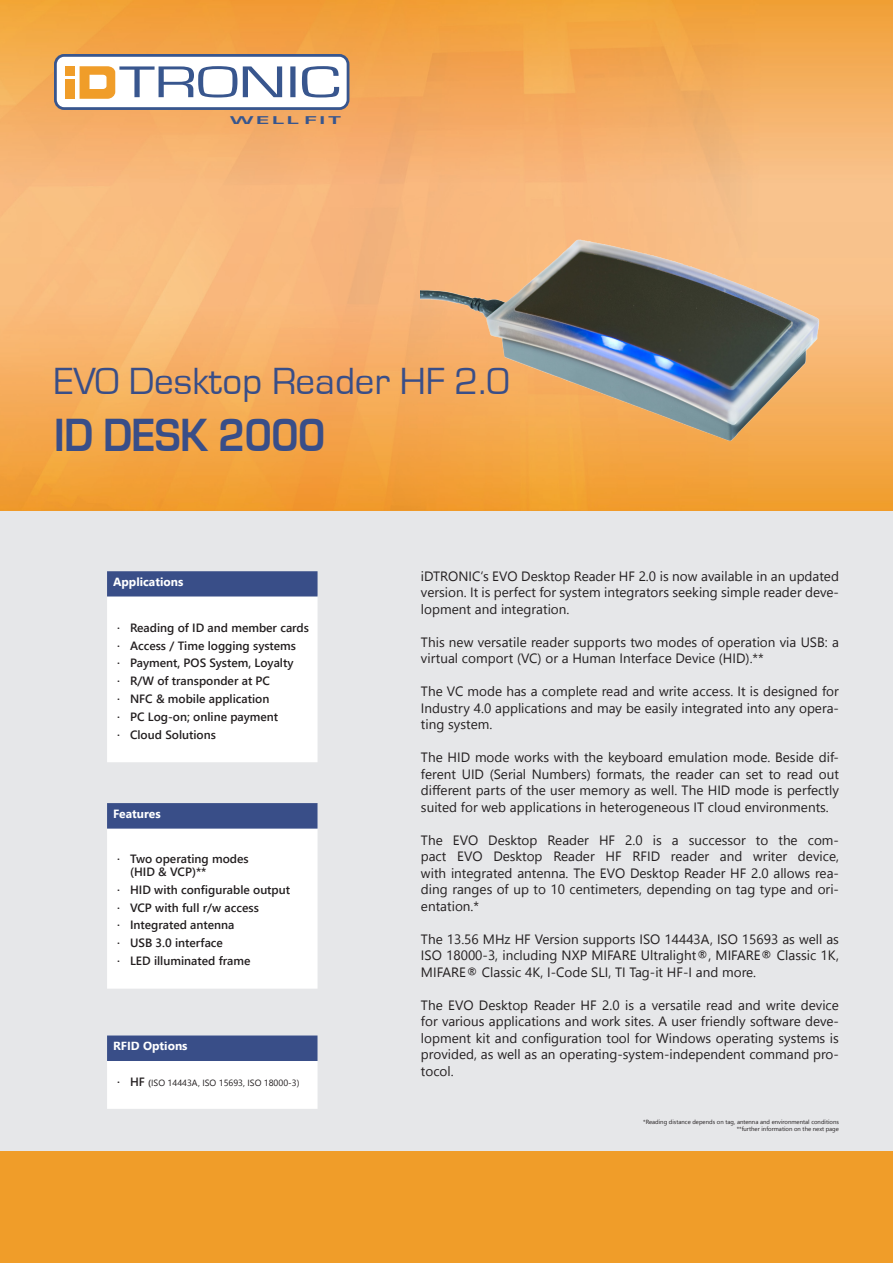
<style>
.page{position:relative;width:893px;height:1263px;background:#fff}
.page>*{position:absolute;margin:0;border:0;box-sizing:border-box;transform-origin:0 0}
.t1{font:700 48px "Eurostile T";letter-spacing:-.01em;color:#394e88;scale:.9 1}
.t2{font:39px "Eurostile T";color:#394e88}
.t3{font:600 18px "Minion Pro";color:#231f20}
.t4{font:13.5px/16.5px "Segoe UI";color:#231f20;text-align:justify}
.t5{font:600 12px/13.5px "Segoe UI";color:#231f20}
.Headline_White{font:700 12px "Segoe UI";color:#fff}
.t6{font:700 11.7px "Eurostile T";letter-spacing:.125em;color:#38568e;scale:2 1}
.t7{font:9px "Segoe UI";color:#231f20}
.t8{font:6px "Segoe UI";color:#231f20}
.s1{font-weight:600;font-size:12px}
.s2{font-weight:600}
</style>
<div class="page">
<div style="left:0;top:1px;width:893px;height:1262px;background:#e6e7e9"></div>
<img style="left:0;top:0;width:893px;height:510px">
<div style="left:0;top:1152px;width:893px;height:111px;background:#f09d29"></div>
<div style="left:55px;top:55px;width:293px;height:54px;background:#fff;border-radius:9px"></div>
<div style="left:54px;top:54px;width:295px;height:56px;border:3px solid #38568e;border-radius:9px"></div>
<div style="left:65px;top:66px;width:10px;height:10px;background:#f09d29"></div>
<div style="left:65px;top:79px;width:10px;height:20px;background:#f09d29"></div>
<svg style="left:80px;top:66px;width:259px;height:33px"></svg>
<img style="left:421px;top:183px;width:416px;height:297px">
<div style="left:110px;top:807px;width:205px;height:179px;background:#fff"></div>
<div style="left:107px;top:804px;width:211px;height:185px;border:6px solid #fff"></div>
<div style="left:110px;top:806px;width:205px;height:20px;background:#394e88"></div>
<div style="left:107px;top:803px;width:211px;height:26px;border:6px solid #394e88"></div>
<div style="left:110px;top:1038px;width:205px;height:68px;background:#fff"></div>
<div style="left:107px;top:1035px;width:211px;height:74px;border:6px solid #fff"></div>
<div style="left:110px;top:1038px;width:205px;height:20px;background:#394e88"></div>
<div style="left:107px;top:1035px;width:211px;height:26px;border:6px solid #394e88"></div>
<div style="left:110px;top:598px;width:205px;height:161px;background:#fff"></div>
<div style="left:107px;top:595px;width:211px;height:167px;border:6px solid #fff"></div>
<div style="left:110px;top:574px;width:205px;height:19px;background:#394e88"></div>
<div style="left:107px;top:571px;width:211px;height:25px;border:6px solid #394e88"></div>
<p class="t6" style="left:230px;top:114px;width:57px">WELL FIT</p>
<p class="t2" style="left:54px;top:360px;width:458px">EVO Desktop Reader HF 2.0</p>
<p class="t1" style="left:54px;top:409px;width:303px">ID DESK 2000</p>
<p class="Headline_White" style="left:113px;top:572px;width:72px">Applications</p>
<p class="t5" style="left:117px;top:621px;width:193px">· Reading of ID and member cards</p>
<p class="t5" style="left:117px;top:639px;width:180px">· Access / Time logging systems</p>
<p class="t5" style="left:117px;top:656px;width:178px">· Payment, POS System, Loyalty</p>
<p class="t5" style="left:117px;top:674px;width:154px">· R/W of transponder at PC</p>
<p class="t5" style="left:117px;top:692px;width:154px">· NFC &amp; mobile application</p>
<p class="t5" style="left:117px;top:710px;width:162px">· PC Log-on; online payment</p>
<p class="t5" style="left:117px;top:727px;width:100px">· Cloud Solutions</p>
<p class="Headline_White" style="left:113px;top:804px;width:49px">Features</p>
<p class="t5" style="left:130px;top:851px;width:120px;text-indent:-13px">· Two operating modes (HID &amp; VCP)**</p>
<p class="t5" style="left:117px;top:883px;width:174px">· HID with configurable output</p>
<p class="t5" style="left:117px;top:900px;width:143px">· VCP with full r/w access</p>
<p class="t5" style="left:117px;top:918px;width:119px">· Integrated antenna</p>
<p class="t5" style="left:117px;top:936px;width:107px">· USB 3.0 interface</p>
<p class="t5" style="left:117px;top:954px;width:135px">· LED illuminated frame</p>
<p class="Headline_White" style="left:113px;top:1036px;width:76px">RFID Options</p>
<p class="t3" style="left:117px;top:1036px;width:6px">·</p>
<p class="t7" style="left:117px;top:1075px;width:184px"><span class="s1">· HF</span> <span class="s2">(</span>ISO 14443A, ISO 15693, ISO 18000-3)</p>
<p class="t4" style="left:421px;top:567px;width:419px">iDTRONIC‘s EVO Desktop Reader HF 2.0 is now available in an updated version. It is perfect for system integrators seeking simple reader deve&shy;lopment and integration.</p>
<p class="t4" style="left:421px;top:633px;width:419px">This new versatile reader supports two modes of operation via USB: a virtual comport (VC) or a Human Interface Device (HID).**</p>
<p class="t4" style="left:421px;top:683px;width:419px">The VC mode has a complete read and write access. It is designed for Industry 4.0 applications and may be easily integrated into any opera&shy;ting system.</p>
<p class="t4" style="left:421px;top:749px;width:419px">The HID mode works with the keyboard emulation mode. Beside dif&shy;ferent UID (Serial Numbers) formats, the reader can set to read out different parts of the user memory as well. The HID mode is perfectly suited for web applications in heterogeneous IT cloud environments.</p>
<p class="t4" style="left:421px;top:831px;width:420px">The EVO Desktop Reader HF 2.0 is a successor to the com&shy;pact EVO Desktop Reader HF RFID reader and writer device, with integrated antenna. The EVO Desktop Reader HF 2.0 allows rea&shy;ding ranges of up to 10 centimeters, depending on tag type and ori&shy;entation.*</p>
<p class="t4" style="left:421px;top:930px;width:419px">The 13.56 MHz HF Version supports ISO 14443A, ISO 15693 as well as ISO 18000-3, including NXP MIFARE Ultralight®, MIFARE® Classic 1K, MIFARE® Classic 4K, I-Code SLI, TI Tag-it HF-I and more.</p>
<p class="t4" style="left:421px;top:996px;width:419px">The EVO Desktop Reader HF 2.0 is a versatile read and write device for various applications and work sites. A user friendly software deve&shy;lopment kit and configuration tool for Windows operating systems is provided, as well as an operating-system-independent command pro&shy;tocol.</p>
<p class="t8" style="left:643px;top:1117px;width:197px">*Reading distance depends on tag, antenna and environmental conditions</p>
<p class="t8" style="left:737px;top:1124px;width:104px">**further information on the next page</p>
</div>
